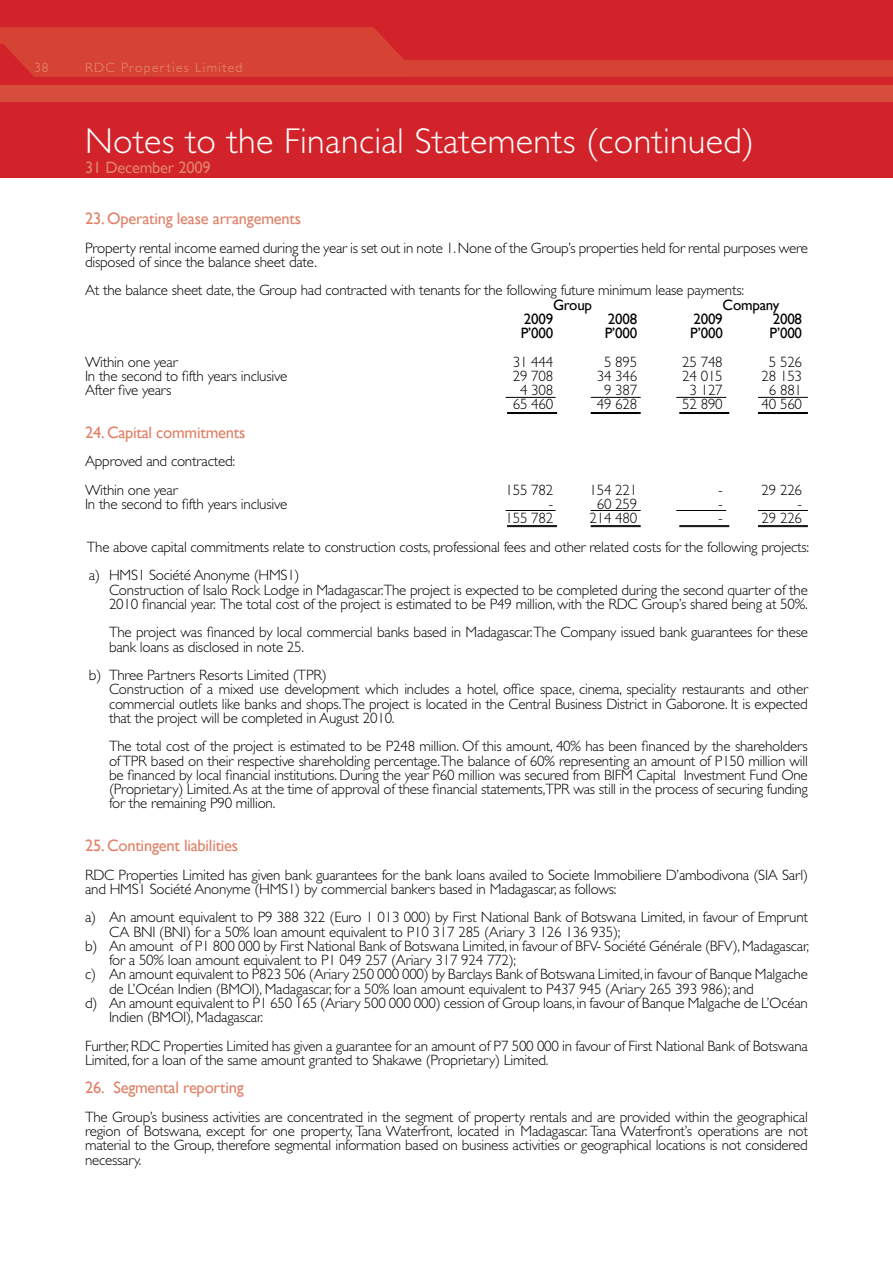
<style>
.page{position:relative;width:893px;height:1263px;background:#fff}
.page>*{position:absolute;margin:0;border:0;box-sizing:border-box;transform-origin:0 0}
.t1{font:300 36px "Gill Sans";letter-spacing:.01em;color:#fff}
.t2{font:16.5px "Gill Sans";letter-spacing:-.015em;color:#e18067}
.t3{font:300 15px/14.2px "Gill Sans";letter-spacing:-.015em;color:#000}
.t4{font:15px "Gill Sans";letter-spacing:-.015em;color:#000}
.t5{font:300 13.5px "Gill Sans";letter-spacing:.1em;color:#e59279}
</style>
<div class="page">
<div style="left:0;top:0;width:893px;height:177px;background:#d2232a"></div>
<div style="left:0;top:85px;width:893px;height:17px;background:#d74d3b"></div>
<svg style="left:0;top:27px;width:893px;height:50px"></svg>
<hr style="left:758px;top:525px;width:50px;height:1px;background:#000">
<hr style="left:758px;top:526px;width:50px;height:1px;background:#000">
<hr style="left:679px;top:525px;width:50px;height:1px;background:#000">
<hr style="left:679px;top:526px;width:50px;height:1px;background:#000">
<hr style="left:591px;top:525px;width:50px;height:1px;background:#000">
<hr style="left:591px;top:526px;width:50px;height:1px;background:#000">
<hr style="left:507px;top:525px;width:50px;height:1px;background:#000">
<hr style="left:507px;top:526px;width:50px;height:1px;background:#000">
<hr style="left:758px;top:412px;width:50px;height:1px;background:#000">
<hr style="left:758px;top:413px;width:50px;height:1px;background:#000">
<hr style="left:679px;top:412px;width:50px;height:1px;background:#000">
<hr style="left:679px;top:413px;width:50px;height:1px;background:#000">
<hr style="left:591px;top:412px;width:50px;height:1px;background:#000">
<hr style="left:591px;top:413px;width:50px;height:1px;background:#000">
<hr style="left:507px;top:412px;width:50px;height:1px;background:#000">
<hr style="left:507px;top:413px;width:50px;height:1px;background:#000">
<hr style="left:758px;top:510px;width:50px;height:1px;background:#000">
<hr style="left:676px;top:510px;width:50px;height:1px;background:#000">
<hr style="left:591px;top:510px;width:50px;height:1px;background:#000">
<hr style="left:506px;top:510px;width:50px;height:1px;background:#000">
<hr style="left:758px;top:397px;width:50px;height:1px;background:#000">
<hr style="left:676px;top:397px;width:50px;height:1px;background:#000">
<hr style="left:591px;top:397px;width:50px;height:1px;background:#000">
<hr style="left:506px;top:397px;width:50px;height:1px;background:#000">
<p class="t5" style="left:34px;top:60px;width:16px">38</p>
<p class="t5" style="left:85px;top:60px;width:159px">RDC Properties Limited</p>
<h1 class="t1" style="left:85px;top:121px;width:671px">Notes to the Financial Statements (continued)</h1>
<p class="t2" style="left:85px;top:158px;width:127px">31 December 2009</p>
<p class="t2" style="left:85px;top:209px;width:218px">23. Operating lease arrangements</p>
<p class="t3" style="left:85px;top:241px;width:724px">Property rental income earned during the year is set out in note 1. None of the Group’s properties held for rental purposes were disposed of since the balance sheet date.</p>
<p class="t3" style="left:85px;top:283px;width:660px">At the balance sheet date, the Group had contracted with tenants for the following future minimum lease payments:</p>
<p class="t4" style="left:553px;top:296px;width:41px">Group</p>
<p class="t4" style="left:723px;top:296px;width:58px">Company</p>
<p class="t4" style="left:524px;top:310px;width:31px">2009</p>
<p class="t4" style="left:608px;top:310px;width:31px">2008</p>
<p class="t4" style="left:693px;top:310px;width:31px">2009</p>
<p class="t4" style="left:773px;top:310px;width:31px">2008</p>
<p class="t4" style="left:521px;top:324px;width:34px">P’000</p>
<p class="t4" style="left:605px;top:324px;width:34px">P’000</p>
<p class="t4" style="left:690px;top:324px;width:34px">P’000</p>
<p class="t4" style="left:770px;top:324px;width:34px">P’000</p>
<p class="t3" style="left:85px;top:355px;width:94px">Within one year</p>
<p class="t3" style="left:513px;top:355px;width:42px">31 444</p>
<p class="t3" style="left:604px;top:355px;width:35px">5 895</p>
<p class="t3" style="left:682px;top:355px;width:42px">25 748</p>
<p class="t3" style="left:769px;top:355px;width:35px">5 526</p>
<p class="t3" style="left:85px;top:369px;width:204px">In the second to fifth years inclusive</p>
<p class="t3" style="left:513px;top:369px;width:42px">29 708</p>
<p class="t3" style="left:597px;top:369px;width:42px">34 346</p>
<p class="t3" style="left:682px;top:369px;width:42px">24 015</p>
<p class="t3" style="left:761px;top:369px;width:42px">28 153</p>
<p class="t3" style="left:85px;top:383px;width:88px">After five years</p>
<p class="t3" style="left:520px;top:383px;width:35px">4 308</p>
<p class="t3" style="left:604px;top:383px;width:35px">9 387</p>
<p class="t3" style="left:689px;top:383px;width:35px">3 127</p>
<p class="t3" style="left:769px;top:383px;width:35px">6 881</p>
<p class="t3" style="left:513px;top:397px;width:42px">65 460</p>
<p class="t3" style="left:597px;top:397px;width:42px">49 628</p>
<p class="t3" style="left:682px;top:397px;width:42px">52 890</p>
<p class="t3" style="left:761px;top:397px;width:42px">40 560</p>
<p class="t2" style="left:85px;top:422px;width:162px">24. Capital commitments</p>
<p class="t3" style="left:85px;top:447px;width:152px;line-height:28.5px">Approved and contracted:<br>Within one year</p>
<p class="t3" style="left:505px;top:483px;width:49px">155 782</p>
<p class="t3" style="left:589px;top:483px;width:49px">154 221</p>
<p class="t3" style="left:718px;top:483px;width:6px">-</p>
<p class="t3" style="left:761px;top:483px;width:42px">29 226</p>
<p class="t3" style="left:85px;top:497px;width:204px">In the second to fifth years inclusive</p>
<p class="t3" style="left:549px;top:497px;width:6px">-</p>
<p class="t3" style="left:597px;top:497px;width:42px">60 259</p>
<p class="t3" style="left:718px;top:497px;width:6px">-</p>
<p class="t3" style="left:797px;top:497px;width:6px">-</p>
<p class="t3" style="left:505px;top:511px;width:49px">155 782</p>
<p class="t3" style="left:589px;top:511px;width:49px">214 480</p>
<p class="t3" style="left:718px;top:511px;width:6px">-</p>
<p class="t3" style="left:87px;top:504px;width:724px;line-height:28.5px;text-indent:675px">29 226<br>The above capital commitments relate to construction costs, professional fees and other related costs for the following projects: a) HMS1 Société Anonyme (HMS1)</p>
<p class="t3" style="left:109px;top:583px;width:700px">Construction of Isalo Rock Lodge in Madagascar.The project is expected to be completed during the second quarter of the<br>2010 financial year. The total cost of the project is estimated to be P49 million, with the RDC Group’s shared being at 50%.</p>
<p class="t3" style="left:109px;top:625px;width:700px">The project was financed by local commercial banks based in Madagascar. The Company issued bank guarantees for these bank loans as disclosed in note 25.</p>
<p class="t3" style="left:109px;top:668px;width:700px;text-indent:-20px">b) Three Partners Resorts Limited (TPR)<br>Construction of a mixed use development which includes a hotel, office space, cinema, speciality restaurants and other commercial outlets like banks and shops.The project is located in the Central Business District in Gaborone. It is expected that the project will be completed in August 2010.</p>
<p class="t3" style="left:109px;top:739px;width:700px;text-align:justify">The total cost of the project is estimated to be P248 million. Of this amount, 40% has been financed by the shareholders of TPR based on their respective shareholding percentage.The balance of 60% representing an amount of P150 million will be financed by local financial institutions. During the year P60 million was secured from BIFM Capital Investment Fund One (Proprietary) Limited. As at the time of approval of these financial statements,TPR was still in the process of securing funding for the remaining P90 million.</p>
<p class="t2" style="left:85px;top:836px;width:155px">25. Contingent liabilities</p>
<p class="t3" style="left:85px;top:868px;width:724px">RDC Properties Limited has given bank guarantees for the bank loans availed to Societe Immobiliere D’ambodivona (SIA Sarl) and HMS1 Société Anonyme (HMS1) by commercial bankers based in Madagascar, as follows:</p>
<p class="t3" style="left:85px;top:910px;width:724px">a) An amount equivalent to P9 388 322 (Euro 1 013 000) by First National Bank of Botswana Limited, in favour of Emprunt</p>
<p class="t3" style="left:109px;top:925px;width:513px">CA BNI (BNI) for a 50% loan amount equivalent to P10 317 285 (Ariary 3 126 136 935);</p>
<p class="t3" style="left:85px;top:939px;width:725px">b) An amount of P1 800 000 by First National Bank of Botswana Limited, in favour of BFV- Société Générale (BFV), Madagascar,</p>
<p class="t3" style="left:109px;top:953px;width:409px">for a 50% loan amount equivalent to P1 049 257 (Ariary 317 924 772);</p>
<p class="t3" style="left:85px;top:967px;width:724px">c) An amount equivalent to P823 506 (Ariary 250 000 000) by Barclays Bank of Botswana Limited, in favour of Banque Malgache</p>
<p class="t3" style="left:109px;top:982px;width:646px">de L’Océan Indien (BMOI), Madagascar, for a 50% loan amount equivalent to P437 945 (Ariary 265 393 986); and</p>
<p class="t3" style="left:85px;top:996px;width:724px">d) An amount equivalent to P1 650 165 (Ariary 500 000 000) cession of Group loans, in favour of Banque Malgache de L’Océan</p>
<p class="t3" style="left:109px;top:1010px;width:156px">Indien (BMOI), Madagascar.</p>
<p class="t3" style="left:85px;top:1039px;width:724px">Further, RDC Properties Limited has given a guarantee for an amount of P7 500 000 in favour of First National Bank of Botswana<br>Limited, for a loan of the same amount granted to Shakawe (Proprietary) Limited.</p>
<p class="t2" style="left:85px;top:1078px;width:160px">26. Segmental reporting</p>
<p class="t3" style="left:85px;top:1110px;width:724px;text-align:justify">The Group’s business activities are concentrated in the segment of property rentals and are provided within the geographical region of Botswana, except for one property, Tana Waterfront, located in Madagascar. Tana Waterfront’s operations are not material to the Group, therefore segmental information based on business activities or geographical locations is not considered necessary.</p>
</div>
